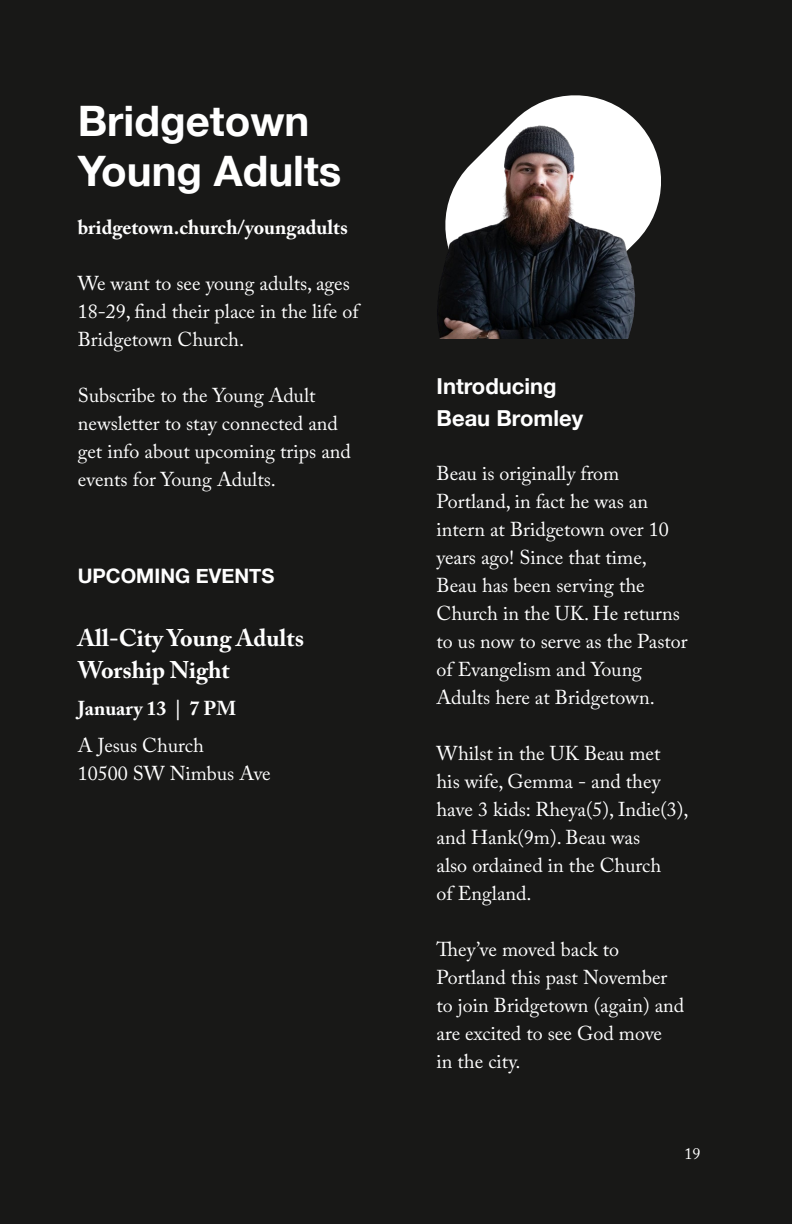
<style>
.page{position:relative;width:792px;height:1224px;background:#181817}
.page>*{position:absolute;margin:0;border:0;box-sizing:border-box;transform-origin:0 0}
.t1{font:700 42px/50px "Helvetica Neue";color:#fff}
.t2{font:700 24px/32px "Adobe Caslon Pro";color:#fff}
.t3{font:700 22px/32px "Helvetica Neue";color:#fff}
.t4{font:20px/28px "Adobe Caslon Pro";color:#fff}
.t5{font:700 20px "Adobe Caslon Pro";color:#fff}
.t6{font:700 20px "Helvetica Neue";color:#fff}
.t7{font:16px "Adobe Caslon Pro";color:#fff}
</style>
<div class="page">
<svg style="left:521px;top:95px;width:140px;height:115px"></svg>
<img style="left:437px;top:115px;width:219px;height:224px">
<p class="t1" style="left:78px;top:97px;width:265px">Bridgetown<br>Young Adults</p>
<p class="t5" style="left:78px;top:216px;width:272px">bridgetown.church/youngadults</p>
<p class="t4" style="left:78px;top:270px;width:282px">We want to see young adults, ages<br>18-29, find their place in the life of<br>Bridgetown Church.</p>
<p class="t4" style="left:78px;top:382px;width:275px">Subscribe to the Young Adult newsletter to stay connected and get info about upcoming trips and events for Young Adults.</p>
<p class="t6" style="left:78px;top:560px;width:198px">UPCOMING EVENTS</p>
<p class="t2" style="left:78px;top:622px;width:228px">All-City Young Adults<br>Worship Night</p>
<p class="t5" style="left:78px;top:696px;width:160px">January 13 | 7 PM</p>
<p class="t4" style="left:78px;top:731px;width:195px">A Jesus Church<br>10500 SW Nimbus Ave</p>
<p class="t3" style="left:437px;top:371px;width:148px">Introducing<br>Beau Bromley</p>
<p class="t4" style="left:437px;top:459px;width:253px">Beau is originally from<br>Portland, in fact he was an intern at Bridgetown over 10 years ago! Since that time,<br>Beau has been serving the<br>Church in the UK. He returns to us now to serve as the Pastor of Evangelism and Young<br>Adults here at Bridgetown.</p>
<p class="t4" style="left:437px;top:739px;width:254px">Whilst in the UK Beau met his wife, Gemma - and they have 3 kids: Rheya(5), Indie(3), and Hank(9m). Beau was<br>also ordained in the Church<br>of England.</p>
<p class="t4" style="left:437px;top:935px;width:249px">They’ve moved back to<br>Portland this past November to join Bridgetown (again) and are excited to see God move<br>in the city.</p>
<p class="t7" style="left:685px;top:1144px;width:17px">19</p>
</div>
